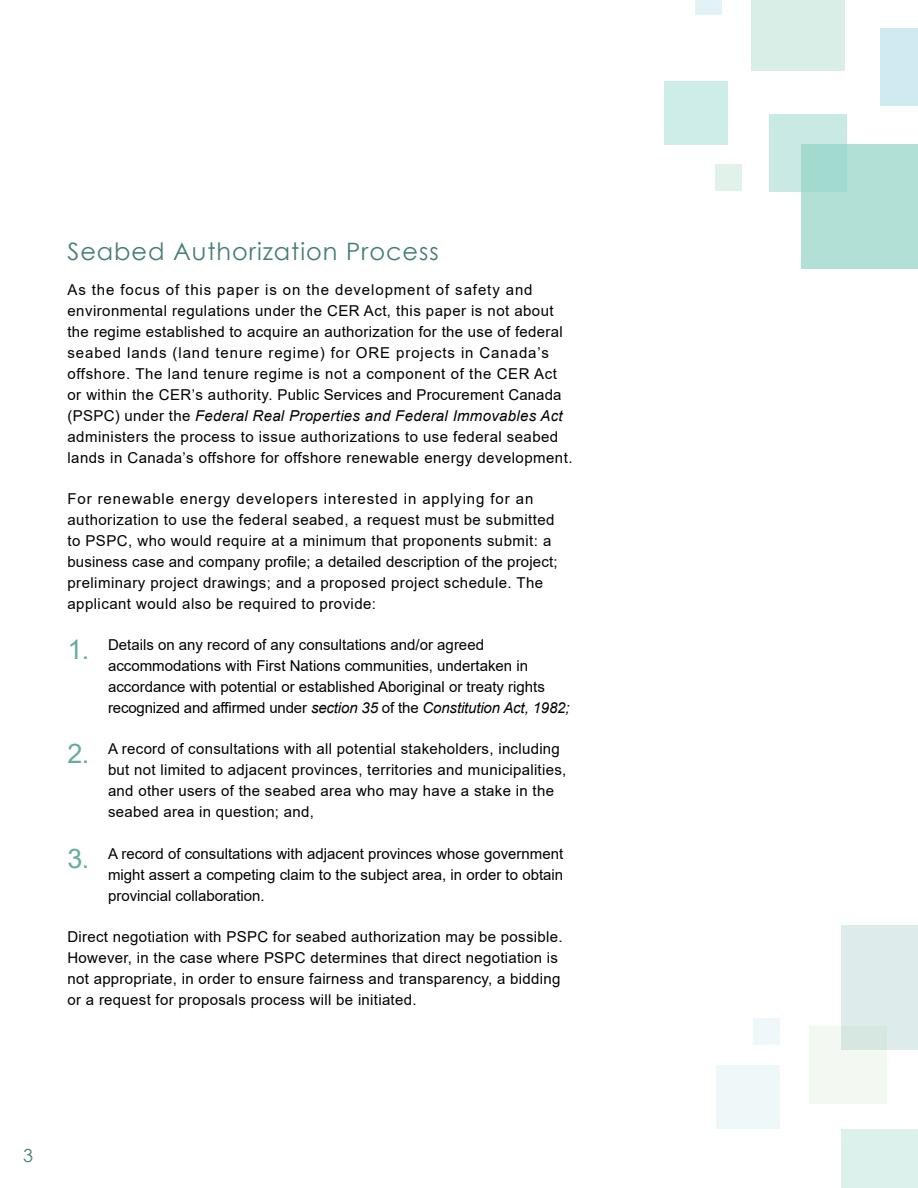
<style>
.page{position:relative;width:918px;height:1188px;background:#fff}
.page>*{position:absolute;margin:0;border:0;box-sizing:border-box;transform-origin:0 0}
.t1{font:24px "Century Gothic";letter-spacing:.04em;color:#447d77}
.t2{font:18px "Century Gothic";color:#447d77}
.no-balance{font:15px/21px "Arial";letter-spacing:.02em;color:#000}
.no-balance-2{font:15px/21px "Arial";color:#000}
.s1{font-style:italic}
.s2{font-size:27px;color:#67aba1}
</style>
<div class="page">
<div style="left:801px;top:144px;width:117px;height:125px;background:#b2e0d7"></div>
<div style="left:751px;top:0;width:94px;height:71px;background:#d8eee6"></div>
<div style="left:715px;top:165px;width:27px;height:26px;background:#e1f2ea"></div>
<div style="left:695px;top:0;width:27px;height:15px;background:#e2f2f6"></div>
<div style="left:664px;top:81px;width:64px;height:64px;background:#ceece8"></div>
<svg style="left:770px;top:114px;width:77px;height:77px;fill:#c8e9e4"></svg>
<div style="left:881px;top:29px;width:37px;height:77px;background:#d0eaf1"></div>
<div style="left:809px;top:1026px;width:77px;height:77px;background:#f4f8f2"></div>
<div style="left:841px;top:925px;width:77px;height:125px;background:#ddecea"></div>
<div style="left:841px;top:1129px;width:77px;height:59px;background:#dcf1eb"></div>
<div style="left:753px;top:1019px;width:27px;height:26px;background:#eef7fa"></div>
<div style="left:716px;top:1065px;width:64px;height:64px;background:#eff8f9"></div>
<h3 class="t1" style="left:68px;top:235px;width:373px">Seabed Authorization Process</h3>
<p class="no-balance" style="left:68px;top:279px;width:507px">As the focus of this paper is on the development of safety and environmental regulations under the CER Act, this paper is not about the regime established to acquire an authorization for the use of federal seabed lands (land tenure regime) for ORE projects in Canada’s offshore. The land tenure regime is not a component of the CER Act or within the CER’s authority. Public Services and Procurement Canada (PSPC) under the <span class="s1">Federal Real Properties and Federal Immovables Act </span>administers the process to issue authorizations to use federal seabed lands in Canada’s offshore for offshore renewable energy development.</p>
<p class="no-balance" style="left:68px;top:488px;width:492px">For renewable energy developers interested in applying for an authorization to use the federal seabed, a request must be submitted to PSPC, who would require at a minimum that proponents submit: a business case and company profile; a detailed description of the project; preliminary project drawings; and a proposed project schedule. The applicant would also be required to provide:</p>
<p class="no-balance-2" style="left:108px;top:634px;width:463px;text-indent:-40px"><span class="s2">1.</span> Details on any record of any consultations and/or agreed accommodations with First Nations communities, undertaken in accordance with potential or established Aboriginal or treaty rights recognized and affirmed under <span class="s1">section 35</span> of the <span class="s1">Constitution Act, 1982;</span></p>
<p class="no-balance" style="left:108px;top:738px;width:460px;text-indent:-40px"><span class="s2">2.</span> A record of consultations with all potential stakeholders, including but not limited to adjacent provinces, territories and municipalities, and other users of the seabed area who may have a stake in the seabed area in question; and,</p>
<p class="no-balance" style="left:108px;top:843px;width:457px;text-align:justify;text-indent:-40px"><span class="s2">3.</span> A record of consultations with adjacent provinces whose government might assert a competing claim to the subject area, in order to obtain provincial collaboration.</p>
<p class="no-balance" style="left:67px;top:926px;width:497px">Direct negotiation with PSPC for seabed authorization may be possible.<br>However, in the case where PSPC determines that direct negotiation is not appropriate, in order to ensure fairness and transparency, a bidding or a request for proposals process will be initiated.</p>
<p class="t2" style="left:23px;top:1143px;width:11px">3</p>
</div>
